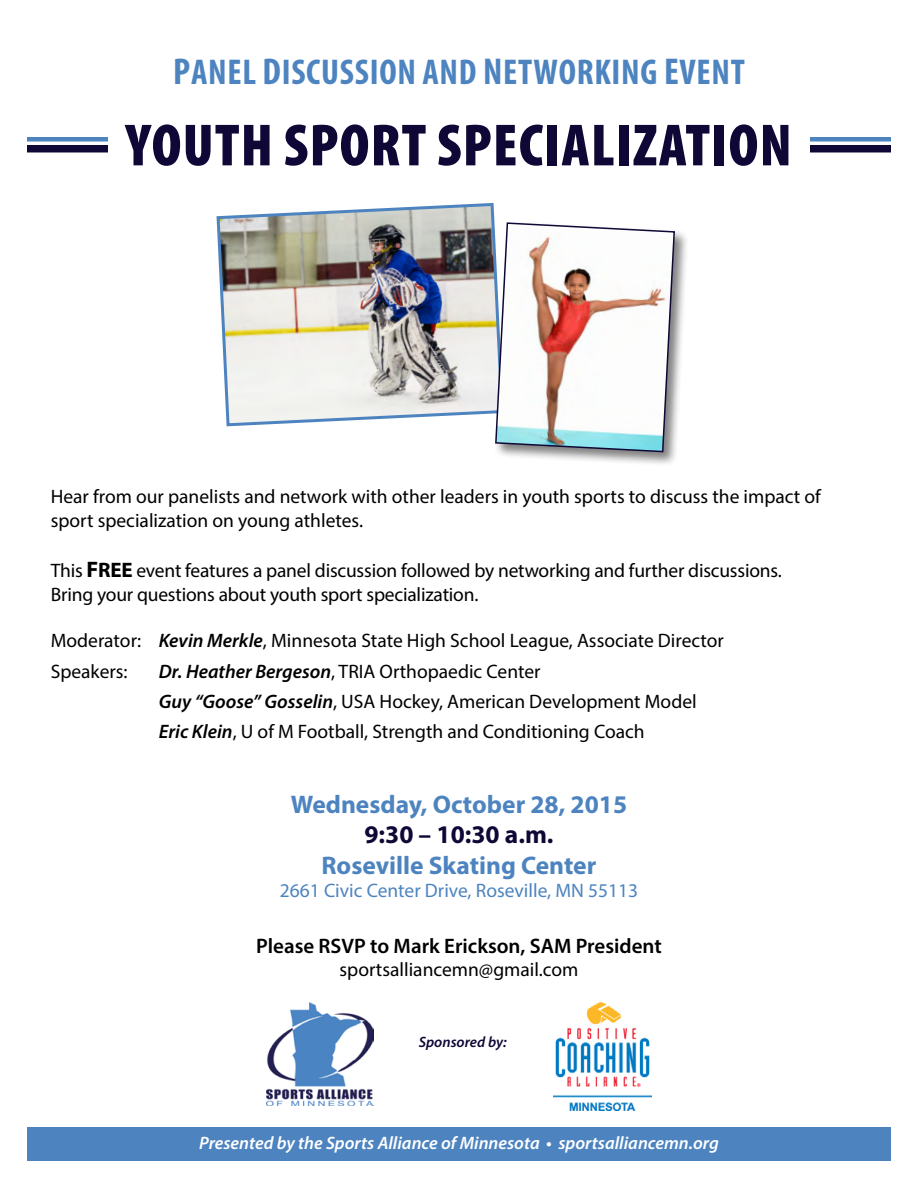
<style>
.page{position:relative;width:918px;height:1188px;background:#fff}
.page>*{position:absolute;margin:0;border:0;box-sizing:border-box;transform-origin:0 0}
.t1{font:900 condensed 60px "Myriad Pro";letter-spacing:.02em;color:#0f0736}
.t2{font:700 condensed 36px "Myriad Pro";letter-spacing:.02em;color:#4d84c0}
.t3{font:700 25.5px "Myriad Pro";color:#4d84c0}
.t4{font:700 25.5px "Myriad Pro";color:#0f0736}
.t5{font:600 21px "Myriad Pro";color:#000}
.t6{font:19.5px/30.2px "Myriad Pro";color:#000}
.t7{font:19.5px "Myriad Pro";color:#4d84c0}
.t8{font:italic 600 18px "Myriad Pro";color:#fff}
.t9{font:italic 600 15px "Myriad Pro";color:#0f0736}
.s1{font-size:37.5px}
.s2{font-weight:700;font-size:22.5px}
.s3{font-weight:700;font-size:21px}
.s4{font-weight:600;font-style:italic}
</style>
<div class="page">
<div style="left:27px;top:1128px;width:864px;height:33px;background:#4d84c0"></div>
<div style="left:27px;top:145px;width:81px;height:7px;background:#0f0736"></div>
<div style="left:27px;top:137px;width:81px;height:5px;background:#4d84c0"></div>
<div style="left:810px;top:145px;width:81px;height:7px;background:#0f0736"></div>
<div style="left:810px;top:137px;width:81px;height:5px;background:#4d84c0"></div>
<img style="left:216px;top:203px;width:279px;height:224px">
<div style="left:494px;top:221px;width:195px;height:246px;background:#000;opacity:.5"></div>
<svg style="left:494px;top:222px;width:182px;height:231px"></svg>
<img style="left:267px;top:1002px;width:107px;height:103px">
<img style="left:553px;top:1002px;width:98px;height:108px">
<h2 class="t2" style="left:173px;top:49px;width:573px"><span class="s1">P</span>ANEL <span class="s1">D</span>ISCUSSION AND <span class="s1">N</span>ETWORKING <span class="s1">E</span>VENT</h2>
<h1 class="t1" style="left:126px;top:107px;width:667px">YOUTH SPORT SPECIALIZATION</h1>
<p class="t6" style="left:51px;top:485px;width:772px;line-height:23.4px">Hear from our panelists and network with other leaders in youth sports to discuss the impact of sport specialization on young athletes.</p>
<p class="t6" style="left:51px;top:559px;width:733px;line-height:23.4px">This <span class="s2">F</span><span class="s3">REE</span> event features a panel discussion followed by networking and further discussions.<br>Bring your questions about youth sport specialization.</p>
<p class="t6" style="left:51px;top:626px;width:675px">Moderator: <span class="s4">Kevin Merkle</span>, Minnesota State High School League, Associate Director<br>Speakers:</p>
<p class="t6" style="left:159px;top:656px;width:539px"><span class="s4">Dr. Heather Bergeson</span>, TRIA Orthopaedic Center<br><span class="s4">Guy “Goose” Gosselin</span>, USA Hockey, American Development Model<br><span class="s4">Eric Klein</span>, U of M Football, Strength and Conditioning Coach</p>
<h3 class="t3" style="left:291px;top:787px;width:338px">Wednesday, October 28, 2015</h3>
<h3 class="t4" style="left:364px;top:818px;width:191px">9:30 – 10:30 a.m.</h3>
<h3 class="t3" style="left:322px;top:849px;width:276px">Roseville Skating Center</h3>
<p class="t7" style="left:280px;top:879px;width:360px">2661 Civic Center Drive, Roseville, MN 55113</p>
<p class="t5" style="left:256px;top:933px;width:407px">Please RSVP to Mark Erickson, SAM President</p>
<p class="t6" style="left:340px;top:954px;width:240px">sportsalliancemn@gmail.com</p>
<p class="t9" style="left:419px;top:1032px;width:90px">Sponsored by:</p>
<p class="t8" style="left:199px;top:1132px;width:521px">Presented by the Sports Alliance of Minnesota • sportsalliancemn.org</p>
</div>
